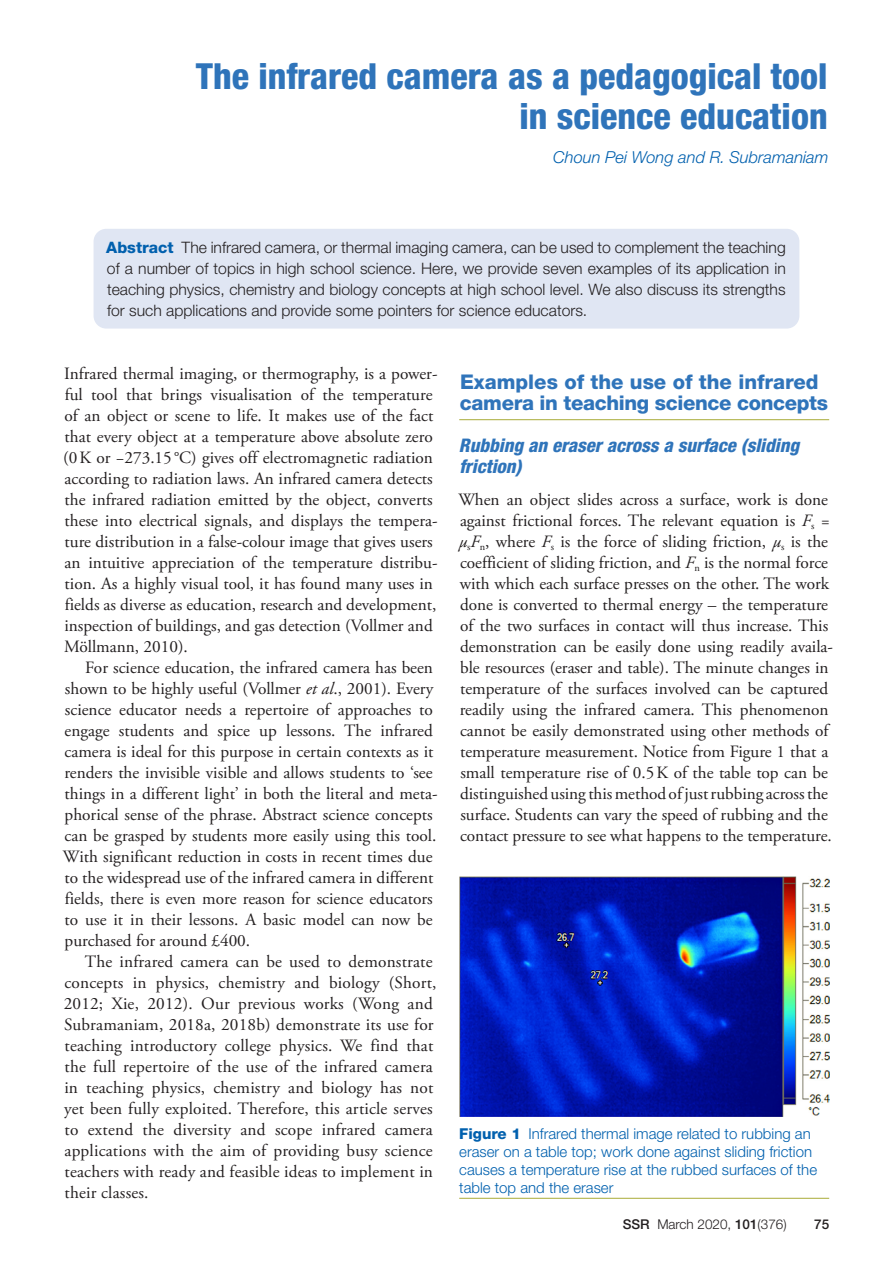
<style>
.page{position:relative;width:893px;height:1263px;background:#fff}
.page>*{position:absolute;margin:0;border:0;box-sizing:border-box;transform-origin:0 0}
.CH_head{font:800 condensed 36px/39px "Helvetica Neue LT Std";color:#2f74ba;text-align:right}
.CH_A_head{font:800 20.25px/21px "Helvetica Neue LT Std";letter-spacing:-.015em;color:#2f74ba}
.CH_B_head{font:italic 800 condensed 18.75px/21px "Helvetica Neue LT Std";color:#2f74ba}
.CH_body_tx_first{font:17.25px/21px "Adobe Garamond Pro";color:#231f20}
.CH_body_tx{font:17.25px/21px "Adobe Garamond Pro";color:#231f20}
.CH_auth{font:italic 300 16.5px "Helvetica Neue LT Std";color:#0160ae}
.CH_abs_tx{font:300 15.75px/21px "Helvetica Neue LT Std";color:#231f20;text-align:justify}
.CH_figure_caption{font:300 15px/18px "Helvetica Neue LT Std";color:#0160ae}
.t1{font:300 13.5px "Helvetica Neue LT Std";color:#231f20}
.t2{font:500 13.5px "Helvetica Neue LT Std";color:#231f20}
.s1{font-weight:800;color:#0160ae}
.s2{font-style:italic}
.s3{font-weight:800}
.s4{font-weight:500}
</style>
<div class="page">
<div style="left:94px;top:229px;width:705px;height:100px;background:#e0e6f3;border-radius:13px"></div>
<hr style="left:459px;top:419px;width:370px;height:1px;background:#a9ab38">
<hr style="left:459px;top:1198px;width:370px;height:1px;background:#a9ab38">
<img style="left:459px;top:877px;width:370px;height:240px">
<p class="CH_head" style="left:196px;top:57px;width:633px">The infrared camera as a pedagogical tool in science education</p>
<p class="CH_auth" style="left:553px;top:148px;width:277px">Choun Pei Wong and R. Subramaniam</p>
<p class="CH_abs_tx" style="left:106px;top:236px;width:681px"><span class="s1">Abstract</span> The infrared camera, or thermal imaging camera, can be used to complement the teaching of a number of topics in high school science. Here, we provide seven examples of its application in teaching physics, chemistry and biology concepts at high school level. We also discuss its strengths for such applications and provide some pointers for science educators.</p>
<p class="CH_body_tx_first" style="left:63px;top:363px;width:376px">Infrared thermal imaging, or thermography, is a power&shy;ful tool that brings visualisation of the temperature of an object or scene to life. It makes use of the fact that every object at a temperature above absolute zero (0K or −273.15°C) gives off electromagnetic radiation according to radiation laws. An infrared camera detects the infrared radiation emitted by the object, converts these into electrical signals, and displays the tempera&shy;ture distribution in a false-colour image that gives users an intuitive appreciation of the temperature distribu&shy;tion. As a highly visual tool, it has found many uses in fields as diverse as education, research and development, inspection of buildings, and gas detection (Vollmer and Möllmann, 2010).</p>
<p class="CH_body_tx" style="left:63px;top:657px;width:376px;text-indent:22px">For science education, the infrared camera has been shown to be highly useful (Vollmer <span class="s2">et al</span>., 2001). Every science educator needs a repertoire of approaches to engage students and spice up lessons. The infrared camera is ideal for this purpose in certain contexts as it renders the invisible visible and allows students to ‘see things in a different light’ in both the literal and meta&shy;phorical sense of the phrase. Abstract science concepts can be grasped by students more easily using this tool.<br>With significant reduction in costs in recent times due to the widespread use of the infrared camera in different fields, there is even more reason for science educators to use it in their lessons. A basic model can now be purchased for around £400.</p>
<p class="CH_body_tx" style="left:64px;top:951px;width:374px;text-indent:21px">The infrared camera can be used to demonstrate concepts in physics, chemistry and biology (Short, 2012; Xie, 2012). Our previous works (Wong and Subramaniam, 2018a, 2018b) demonstrate its use for teaching introductory college physics. We find that the full repertoire of the use of the infrared camera in teaching physics, chemistry and biology has not yet been fully exploited. Therefore, this article serves to extend the diversity and scope infrared camera applications with the aim of providing busy science teachers with ready and feasible ideas to implement in their classes.</p>
<p class="CH_A_head" style="left:460px;top:372px;width:370px">Examples of the use of the infrared camera in teaching science concepts</p>
<p class="CH_B_head" style="left:459px;top:435px;width:342px">Rubbing an eraser across a surface (sliding friction)</p>
<p class="CH_body_tx_first" style="left:458px;top:489px;width:376px">When an object slides across a surface, work is done against frictional forces. The relevant equation is <span class="s2">F</span><sub>s</sub> = <span class="s2">µ</span><sub>s</sub><span class="s2">F</span><sub>n</sub>, where <span class="s2">F</span><sub>s</sub> is the force of sliding friction, <span class="s2">µ</span><sub>s</sub> is the coefficient of sliding friction, and <span class="s2">F</span><sub>n</sub> is the normal force with which each surface presses on the other. The work done is converted to thermal energy – the temperature of the two surfaces in contact will thus increase. This demonstration can be easily done using readily availa&shy;ble resources (eraser and table). The minute changes in temperature of the surfaces involved can be captured readily using the infrared camera. This phenomenon cannot be easily demonstrated using other methods of temperature measurement. Notice from Figure 1 that a small temperature rise of 0.5K of the table top can be distinguished using this method of just rubbing across the surface. Students can vary the speed of rubbing and the contact pressure to see what happens to the temperature.</p>
<p class="CH_figure_caption" style="left:459px;top:1124px;width:359px"><span class="s3">Figure 1</span> Infrared thermal image related to rubbing an eraser on a table top; work done against sliding friction causes a temperature rise at the rubbed surfaces of the table top and the eraser</p>
<p class="t1" style="left:623px;top:1216px;width:165px"><span class="s4">SSR</span> March 2020, <span class="s4">101</span>(376)</p>
<p class="t2" style="left:814px;top:1216px;width:17px">75</p>
</div>
